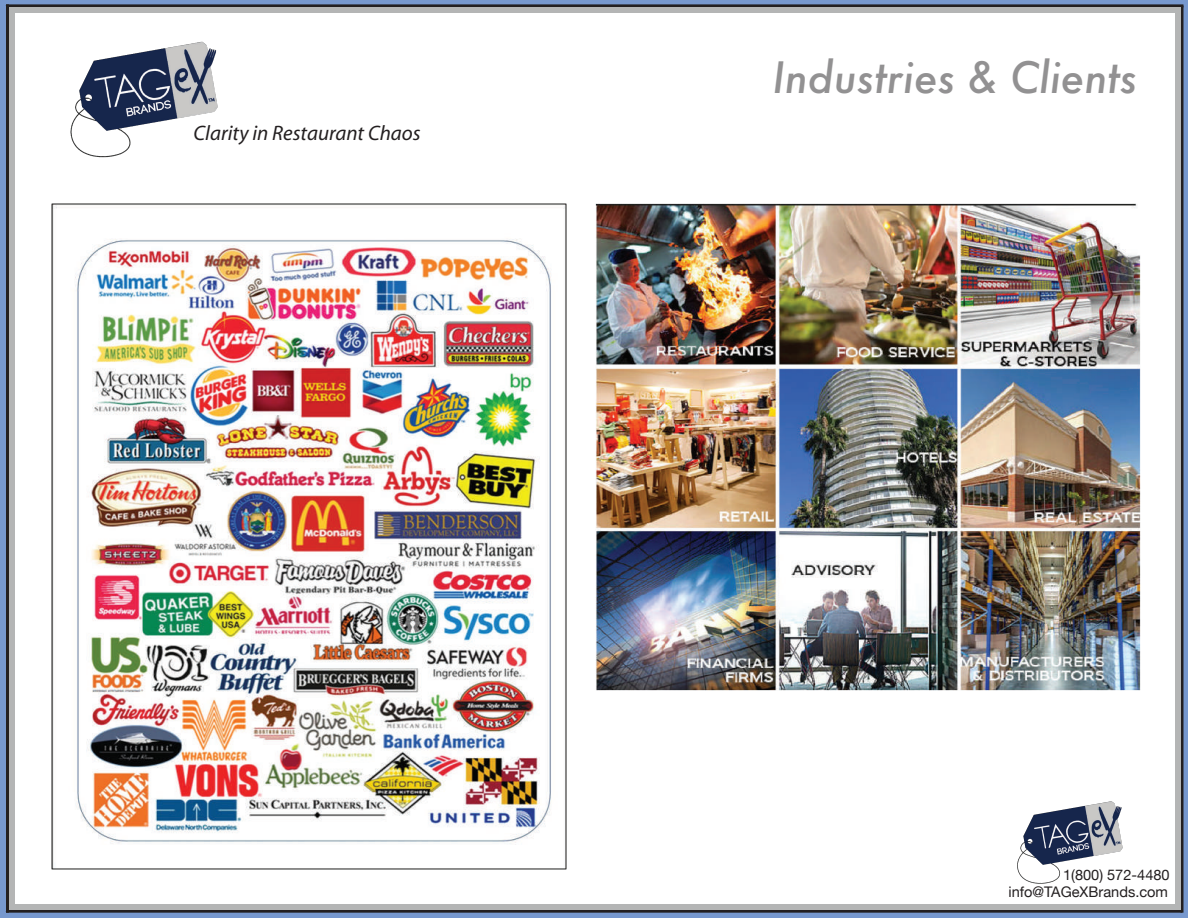
<style>
.page{position:relative;width:1188px;height:918px;background:#fff}
.page>*{position:absolute;margin:0;border:0;box-sizing:border-box;transform-origin:0 0}
.t1{font:italic 500 42px "Futura";color:#929192}
.t2{font:italic 21px "Myriad";color:#231f20}
.t3{font:14.55px/17.2px "Helvetica Neue";color:#231f20;text-align:right}
</style>
<div class="page">
<div style="left:0;top:0;width:6px;height:918px;background:#7798ce"></div>
<div style="left:1182px;top:1px;width:6px;height:917px;background:#7798ce"></div>
<div style="left:6px;top:912px;width:1182px;height:6px;background:#7798ce"></div>
<div style="left:0;top:0;width:1188px;height:6px;background:#7798ce"></div>
<hr style="left:6px;top:4px;width:1177px;height:3px;background:#231f20">
<hr style="left:6px;top:910px;width:1176px;height:3px;background:#231f20">
<svg style="left:1180px;top:6px;width:4px;height:907px;background:#30323c"></svg>
<hr style="left:6px;top:4px;width:3px;height:909px;background:#231f20">
<div style="left:9px;top:7px;width:6px;height:903px;background:#b4b5b5"></div>
<div style="left:1175px;top:7px;width:6px;height:903px;background:#b4b5b5"></div>
<div style="left:9px;top:904px;width:1167px;height:6px;background:#b4b5b5"></div>
<div style="left:11px;top:7px;width:1167px;height:6px;background:#b4b5b5"></div>
<img style="left:1017px;top:801px;width:106px;height:83px">
<img style="left:70px;top:41px;width:148px;height:117px">
<img style="left:623px;top:203px;width:517px;height:488px">
<img style="left:69px;top:203px;width:554px;height:667px">
<img style="left:51px;top:203px;width:515px;height:666px">
<h2 class="t2" style="left:194px;top:123px;width:228px">Clarity in Restaurant Chaos</h2>
<h1 class="t1" style="left:772px;top:48px;width:366px">Industries &amp; Clients</h1>
<p class="t3" style="left:1008px;top:867px;width:163px">1(800) 572-4480 info@TAGeXBrands.com</p>
</div>
